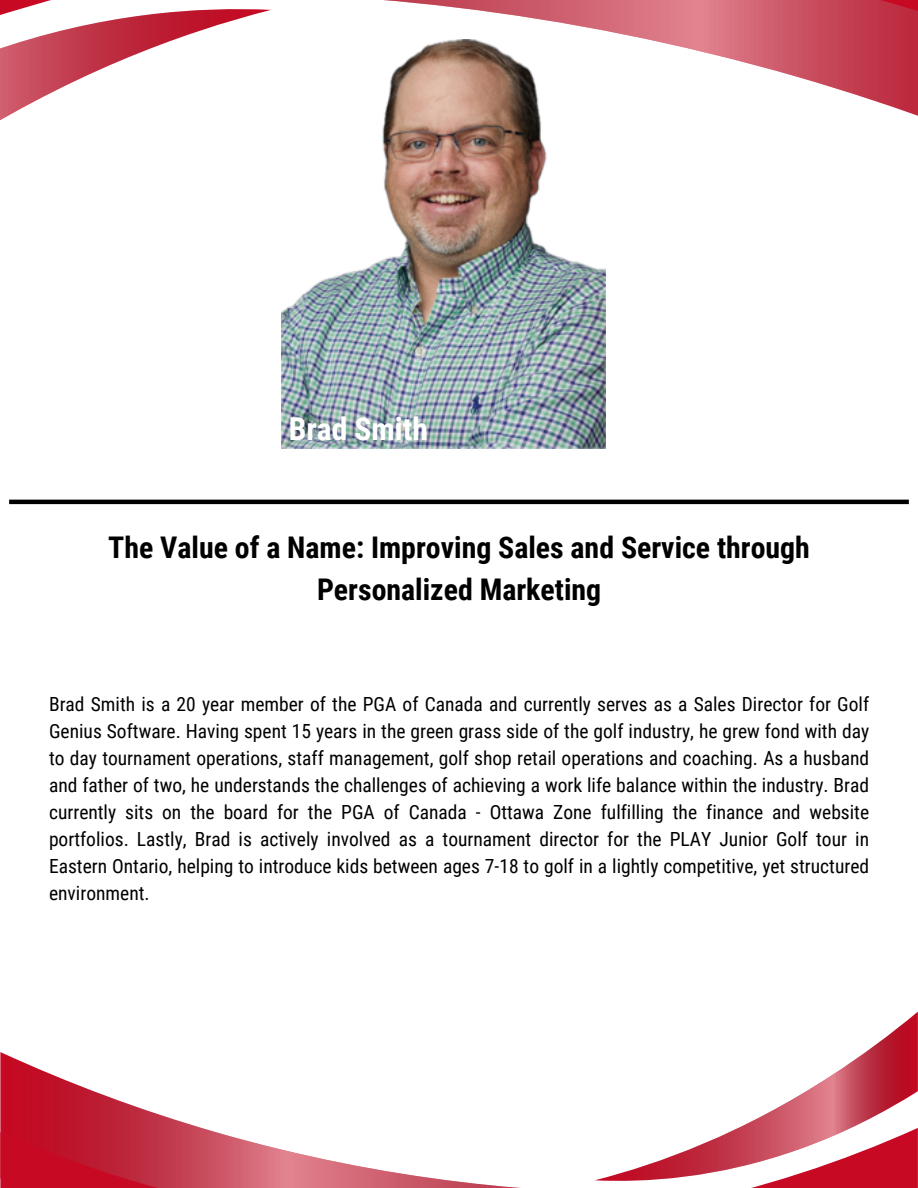
<style>
.page{position:relative;width:918px;height:1188px;background:#fff}
.page>*{position:absolute;margin:0;border:0;box-sizing:border-box;transform-origin:0 0}
.t1{font:700 31.5px "Roboto Condensed";color:#fff}
.t2{font:700 29.85px/41.7px "Roboto Condensed";color:#000;text-align:center}
.t3{font:19.5px/27px "Roboto Condensed";color:#000;text-align:justify}
</style>
<div class="page">
<svg style="left:0;top:1052px;width:202px;height:76px"></svg>
<svg style="left:0;top:1128px;width:918px;height:60px"></svg>
<svg style="left:595px;top:1012px;width:323px;height:171px"></svg>
<svg style="left:818px;top:83px;width:100px;height:33px"></svg>
<svg style="left:0;top:0;width:918px;height:83px"></svg>
<svg style="left:0;top:7px;width:271px;height:114px"></svg>
<hr style="left:9px;top:500px;width:900px;height:4px;background:#000">
<img style="left:282px;top:40px;width:324px;height:408px">
<h1 class="t1" style="left:289px;top:411px;width:141px">Brad Smith</h1>
<p class="t2" style="left:108px;top:527px;width:703px">The Value of a Name: Improving Sales and Service through<br>Personalized Marketing</p>
<h1 class="t3" style="left:49px;top:691px;width:822px">Brad Smith is a 20 year member of the PGA of Canada and currently serves as a Sales Director for Golf Genius Software. Having spent 15 years in the green grass side of the golf industry, he grew fond with day to day tournament operations, staff management, golf shop retail operations and coaching. As a husband and father of two, he understands the challenges of achieving a work life balance within the industry. Brad currently sits on the board for the PGA of Canada - Ottawa Zone fulfilling the finance and website portfolios. Lastly, Brad is actively involved as a tournament director for the PLAY Junior Golf tour in Eastern Ontario, helping to introduce kids between ages 7-18 to golf in a lightly competitive, yet structured environment.</h1>
</div>
